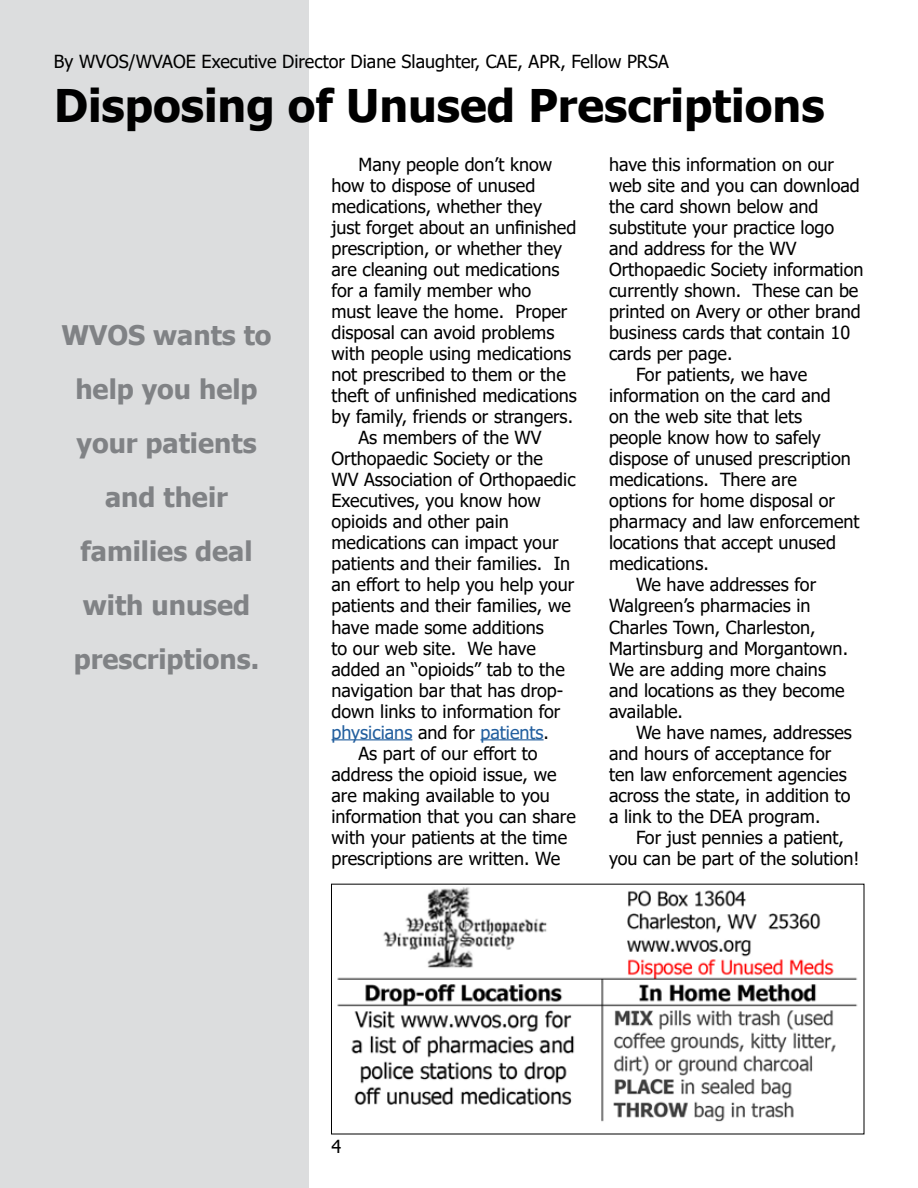
<style>
.page{position:relative;width:918px;height:1188px;background:#fff}
.page>*{position:absolute;margin:0;border:0;box-sizing:border-box;transform-origin:0 0}
.t1{font:700 45px "Tahoma";color:#000}
.t2{font:700 27px/54px "Tahoma";color:#808285;text-align:center}
.t3{font:18px "Tahoma";color:#000}
.t4{font:18px "Tahoma";color:#215e9e}
.s1{color:#000}
</style>
<div class="page">
<div style="left:0;top:0;width:309px;height:1188px;background:#dcddde"></div>
<hr style="left:332px;top:739px;width:80px;height:1px;background:#215e9e">
<hr style="left:481px;top:739px;width:63px;height:1px;background:#215e9e">
<img style="left:337px;top:887px;width:521px;height:235px">
<p class="t3" style="left:54px;top:50px;width:616px">By WVOS/WVAOE Executive Director Diane Slaughter, CAE, APR, Fellow PRSA</p>
<h1 class="t1" style="left:54px;top:75px;width:772px">Disposing of Unused Prescriptions</h1>
<h2 class="t2" style="left:61px;top:309px;width:212px">WVOS wants to help you help your patients and their families deal with unused prescriptions.</h2>
<p class="t3" style="left:358px;top:153px;width:195px">Many people don’t know</p>
<p class="t3" style="left:332px;top:174px;width:205px">how to dispose of unused</p>
<p class="t3" style="left:332px;top:195px;width:212px">medications, whether they</p>
<p class="t3" style="left:332px;top:216px;width:246px">just forget about an unfinished</p>
<p class="t3" style="left:332px;top:237px;width:232px">prescription, or whether they</p>
<p class="t3" style="left:332px;top:258px;width:229px">are cleaning out medications</p>
<p class="t3" style="left:332px;top:279px;width:201px">for a family member who</p>
<p class="t3" style="left:332px;top:300px;width:237px">must leave the home. Proper</p>
<p class="t3" style="left:332px;top:321px;width:224px">disposal can avoid problems</p>
<p class="t3" style="left:332px;top:342px;width:241px">with people using medications</p>
<p class="t3" style="left:332px;top:363px;width:236px">not prescribed to them or the</p>
<p class="t3" style="left:332px;top:384px;width:247px">theft of unfinished medications</p>
<p class="t3" style="left:332px;top:405px;width:243px">by family, friends or strangers.</p>
<p class="t3" style="left:358px;top:426px;width:185px">As members of the WV</p>
<p class="t3" style="left:332px;top:447px;width:213px">Orthopaedic Society or the</p>
<p class="t3" style="left:332px;top:468px;width:246px">WV Association of Orthopaedic</p>
<p class="t3" style="left:332px;top:489px;width:211px">Executives, you know how</p>
<p class="t3" style="left:332px;top:510px;width:179px">opioids and other pain</p>
<p class="t3" style="left:332px;top:531px;width:229px">medications can impact your</p>
<p class="t3" style="left:332px;top:552px;width:240px">patients and their families. In</p>
<p class="t3" style="left:332px;top:573px;width:244px">an effort to help you help your</p>
<p class="t3" style="left:332px;top:594px;width:241px">patients and their families, we</p>
<p class="t3" style="left:332px;top:615px;width:214px">have made some additions</p>
<p class="t3" style="left:332px;top:636px;width:206px">to our web site. We have</p>
<p class="t3" style="left:332px;top:657px;width:235px">added an “opioids” tab to the</p>
<p class="t3" style="left:332px;top:678px;width:233px">navigation bar that has drop-</p>
<p class="t3" style="left:332px;top:699px;width:230px">down links to information for</p>
<p class="t4" style="left:332px;top:720px;width:219px">physicians <span class="s1">and for</span> patients<span class="s1">.</span></p>
<p class="t3" style="left:358px;top:741px;width:181px">As part of our effort to</p>
<p class="t3" style="left:332px;top:762px;width:226px">address the opioid issue, we</p>
<p class="t3" style="left:332px;top:783px;width:220px">are making available to you</p>
<p class="t3" style="left:332px;top:804px;width:246px">information that you can share</p>
<p class="t3" style="left:332px;top:825px;width:237px">with your patients at the time</p>
<p class="t3" style="left:332px;top:846px;width:230px">prescriptions are written. We</p>
<p class="t3" style="left:609px;top:153px;width:226px">have this information on our</p>
<p class="t3" style="left:609px;top:174px;width:252px">web site and you can download</p>
<p class="t3" style="left:609px;top:195px;width:211px">the card shown below and</p>
<p class="t3" style="left:609px;top:216px;width:227px">substitute your practice logo</p>
<p class="t3" style="left:609px;top:237px;width:189px">and address for the WV</p>
<p class="t3" style="left:609px;top:258px;width:256px">Orthopaedic Society information</p>
<p class="t3" style="left:609px;top:279px;width:251px">currently shown. These can be</p>
<p class="t3" style="left:609px;top:300px;width:253px">printed on Avery or other brand</p>
<p class="t3" style="left:609px;top:321px;width:243px">business cards that contain 10</p>
<p class="t3" style="left:609px;top:342px;width:125px">cards per page.</p>
<p class="t3" style="left:636px;top:363px;width:173px">For patients, we have</p>
<p class="t3" style="left:609px;top:384px;width:223px">information on the card and</p>
<p class="t3" style="left:609px;top:405px;width:195px">on the web site that lets</p>
<p class="t3" style="left:609px;top:426px;width:213px">people know how to safely</p>
<p class="t3" style="left:609px;top:447px;width:243px">dispose of unused prescription</p>
<p class="t3" style="left:609px;top:468px;width:189px">medications. There are</p>
<p class="t3" style="left:609px;top:489px;width:228px">options for home disposal or</p>
<p class="t3" style="left:609px;top:510px;width:252px">pharmacy and law enforcement</p>
<p class="t3" style="left:609px;top:531px;width:229px">locations that accept unused</p>
<p class="t3" style="left:609px;top:552px;width:101px">medications.</p>
<p class="t3" style="left:636px;top:573px;width:182px">We have addresses for</p>
<p class="t3" style="left:609px;top:594px;width:203px">Walgreen’s pharmacies in</p>
<p class="t3" style="left:609px;top:615px;width:208px">Charles Town, Charleston,</p>
<p class="t3" style="left:609px;top:636px;width:241px">Martinsburg and Morgantown.</p>
<p class="t3" style="left:609px;top:657px;width:219px">We are adding more chains</p>
<p class="t3" style="left:609px;top:678px;width:237px">and locations as they become</p>
<p class="t3" style="left:609px;top:699px;width:76px">available.</p>
<p class="t3" style="left:636px;top:720px;width:217px">We have names, addresses</p>
<p class="t3" style="left:609px;top:741px;width:224px">and hours of acceptance for</p>
<p class="t3" style="left:609px;top:762px;width:239px">ten law enforcement agencies</p>
<p class="t3" style="left:609px;top:783px;width:243px">across the state, in addition to</p>
<p class="t3" style="left:609px;top:804px;width:213px">a link to the DEA program.</p>
<p class="t3" style="left:636px;top:825px;width:210px">For just pennies a patient,</p>
<p class="t3" style="left:609px;top:846px;width:252px">you can be part of the solution!</p>
<p class="t3" style="left:332px;top:1134px;width:11px">4</p>
</div>
